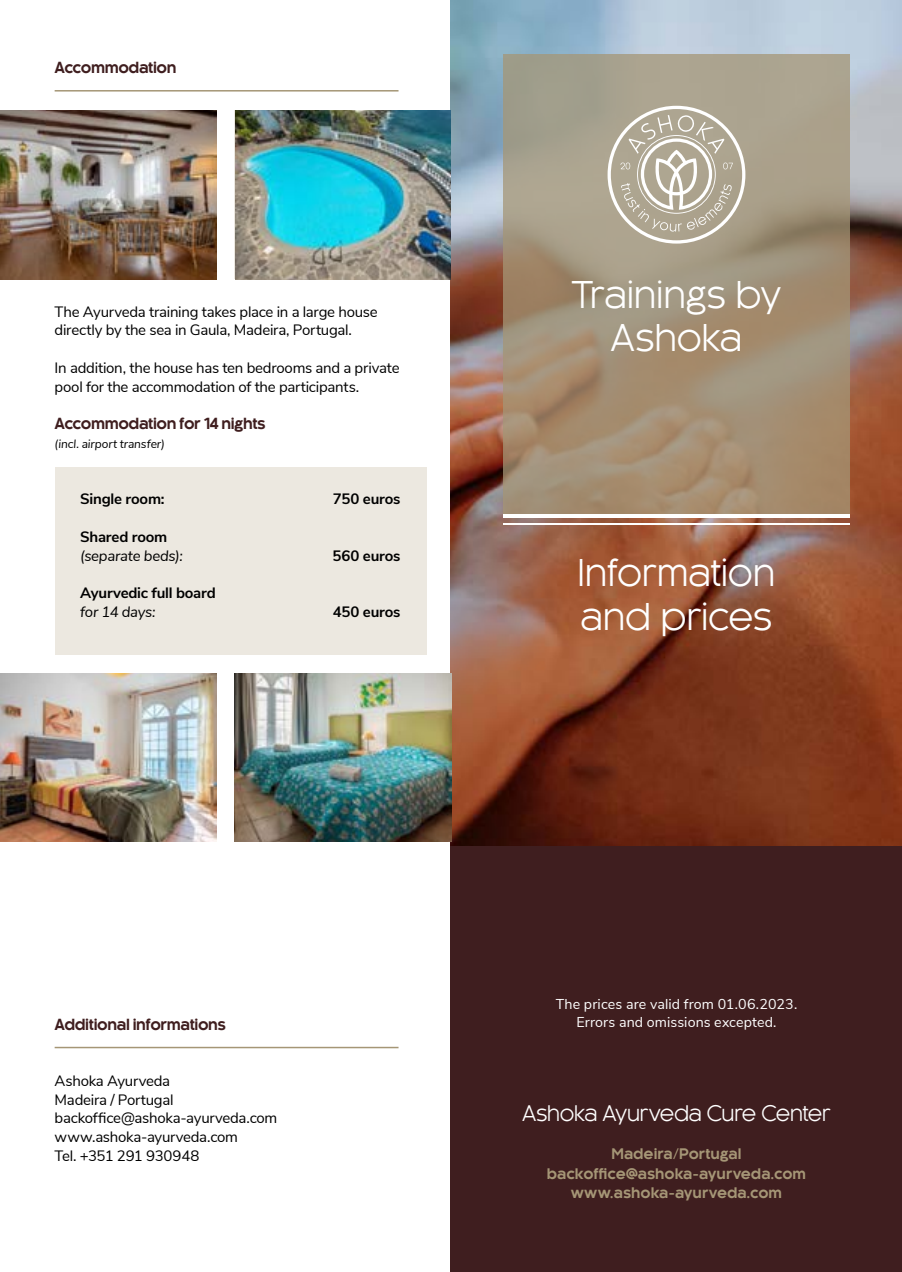
<style>
.page{position:relative;width:902px;height:1272px;background:#fff}
.page>*{position:absolute;margin:0;border:0;box-sizing:border-box;transform-origin:0 0}
.t1{font:36px/43.5px "Kaleko 205 W00";color:#fff;text-align:center}
.t2{font:21px "Kaleko 205 W00";letter-spacing:-.015em;color:#fff}
.t3{font:15px/18.8px "Nunito Sans";letter-spacing:-.015em;color:#000}
.t4{font:700 15px "Nunito Sans";letter-spacing:-.015em;color:#000}
.t5{font:700 15px "Kaleko 205";letter-spacing:-.03em;color:#3f1e1f}
.t6{font:italic 15px "Nunito Sans";letter-spacing:-.02em;color:#000}
.t7{font:700 14.25px/19.5px "Kaleko 205";letter-spacing:-.005em;color:#a59676;text-align:center}
.t8{font:14.25px/18px "Nunito Sans";letter-spacing:.005em;color:#fff;text-align:center}
.t9{font:italic 12px "Nunito Sans";letter-spacing:-.005em;color:#000}
</style>
<div class="page">
<img style="left:451px;top:0;width:450px;height:846px">
<div style="left:451px;top:846px;width:450px;height:425px;background:#3f1e1f"></div>
<div style="left:55px;top:467px;width:372px;height:187px;background:#ece8e0"></div>
<img style="left:0;top:110px;width:216px;height:169px">
<img style="left:235px;top:110px;width:216px;height:169px">
<img style="left:0;top:673px;width:216px;height:169px">
<img style="left:235px;top:673px;width:216px;height:169px">
<svg style="left:503px;top:54px;width:346px;height:460px;background:#a4947b"></svg>
<svg style="left:607px;top:106px;width:138px;height:137px;background:#bcb5a4"></svg>
<hr style="left:503px;top:514px;width:346px;height:3px;background:#fff">
<hr style="left:503px;top:523px;width:346px;height:2px;background:#fff">
<hr style="left:55px;top:90px;width:343px;height:1px;background:#a59676">
<hr style="left:55px;top:1046px;width:343px;height:2px;background:#a59676">
<p class="t5" style="left:55px;top:59px;width:123px">Accommodation</p>
<p class="t3" style="left:55px;top:301px;width:324px">The Ayurveda training takes place in a large house directly by the sea in Gaula, Madeira, Portugal.</p>
<p class="t3" style="left:55px;top:357px;width:346px">In addition, the house has ten bedrooms and a private pool for the accommodation of the participants.</p>
<p class="t5" style="left:55px;top:415px;width:212px">Accommodation for 14 nights</p>
<p class="t9" style="left:55px;top:435px;width:112px">(incl. airport transfer)</p>
<p class="t4" style="left:80px;top:488px;width:86px">Single room:</p>
<p class="t4" style="left:333px;top:488px;width:69px">750 euros</p>
<p class="t4" style="left:80px;top:525px;width:89px">Shared room</p>
<p class="t6" style="left:80px;top:544px;width:104px">(separate beds):</p>
<p class="t4" style="left:332px;top:544px;width:69px">560 euros</p>
<p class="t4" style="left:80px;top:582px;width:137px">Ayurvedic full board</p>
<p class="t6" style="left:80px;top:600px;width:77px">for 14 days:</p>
<p class="t4" style="left:333px;top:600px;width:69px">450 euros</p>
<h1 class="t1" style="left:571px;top:273px;width:211px">Trainings by<br>Ashoka</h1>
<h1 class="t1" style="left:578px;top:551px;width:199px;text-align:left">Information and prices</h1>
<p class="t5" style="left:55px;top:1015px;width:173px">Additional informations</p>
<p class="t3" style="left:55px;top:1070px;width:224px">Ashoka Ayurveda<br>Madeira / Portugal backoffice@ashoka-ayurveda.com www.ashoka-ayurveda.com<br>Tel. +351 291 930948</p>
<p class="t8" style="left:555px;top:993px;width:243px">The prices are valid from 01.06.2023.<br>Errors and omissions excepted.</p>
<h2 class="t2" style="left:522px;top:1101px;width:310px">Ashoka Ayurveda Cure Center</h2>
<p class="t7" style="left:547px;top:1144px;width:260px">Madeira/Portugal backoffice@ashoka-ayurveda.com www.ashoka-ayurveda.com</p>
</div>
